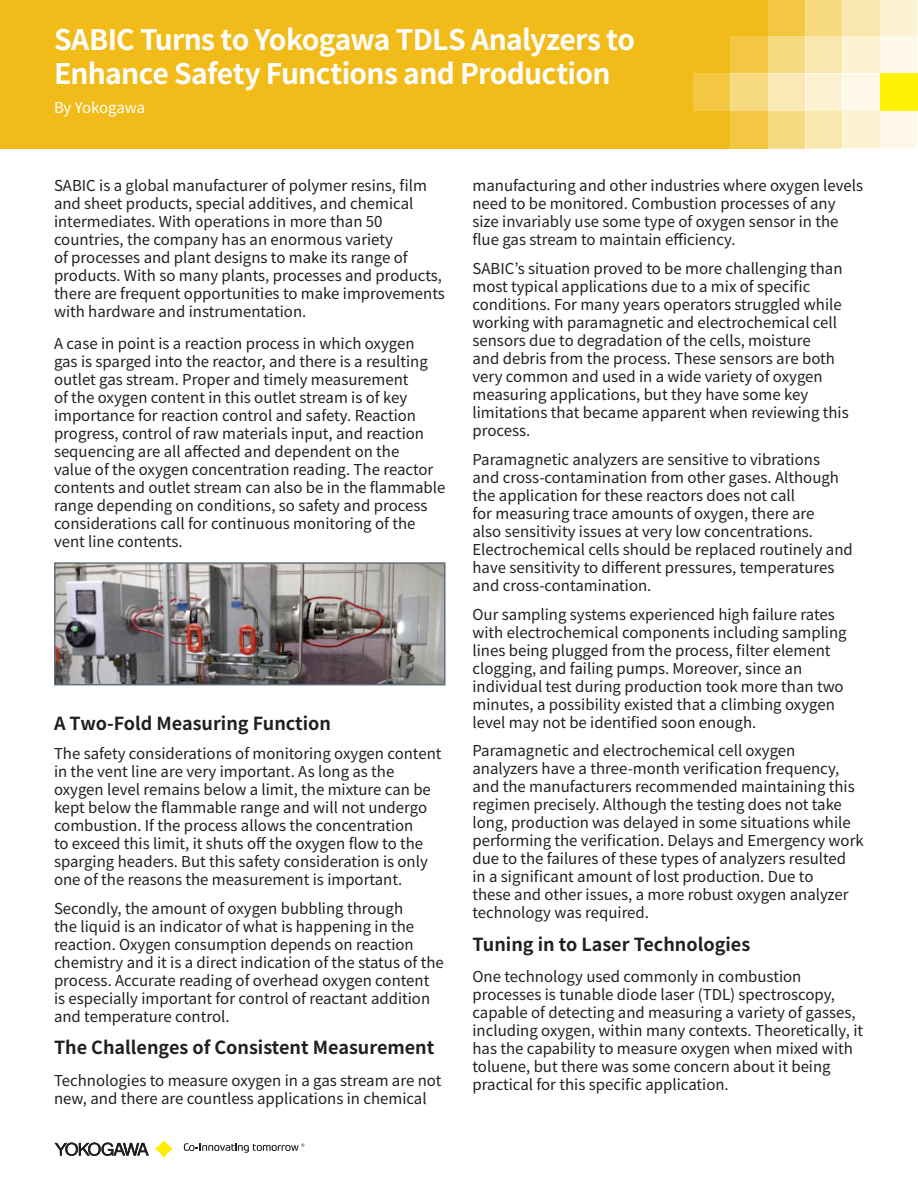
<style>
.page{position:relative;width:918px;height:1188px;background:#fff}
.page>*{position:absolute;margin:0;border:0;box-sizing:border-box;transform-origin:0 0}
.t1{font:700 28.2px/33.9px "Noto Sans CJ Kjp";letter-spacing:-.025em;color:#fff}
.t2{font:700 18px "Noto Sans CJ Kjp";color:#231f20}
.t3{font:15px/18px "Noto Sans CJ Kjp";color:#231f20}
.t4{font:15px "Noto Sans CJ Kjp";letter-spacing:-.015em;color:#fff}
</style>
<div class="page">
<svg style="left:155px;top:1141px;width:17px;height:17px"></svg>
<svg style="left:55px;top:1142px;width:94px;height:14px"></svg>
<svg style="left:184px;top:1143px;width:120px;height:10px"></svg>
<div style="left:0;top:0;width:918px;height:149px;background:#f1bc1a"></div>
<img style="left:57px;top:565px;width:386px;height:117px">
<div style="left:54px;top:562px;width:392px;height:123px;border:2px solid #5f6f7c"></div>
<div style="left:880px;top:0;width:38px;height:36px;background:#fcf1d1"></div>
<div style="left:880px;top:111px;width:38px;height:38px;background:#fdf8e7"></div>
<div style="left:880px;top:36px;width:38px;height:38px;background:#fdf8e7"></div>
<div style="left:880px;top:74px;width:38px;height:37px;background:#fff101"></div>
<div style="left:693px;top:74px;width:37px;height:37px;background:#f3c742"></div>
<div style="left:730px;top:111px;width:38px;height:38px;background:#f3c742"></div>
<div style="left:730px;top:36px;width:38px;height:38px;background:#f3c742"></div>
<div style="left:768px;top:0;width:37px;height:36px;background:#f3c742"></div>
<div style="left:730px;top:74px;width:38px;height:37px;background:#f7d980"></div>
<div style="left:768px;top:111px;width:37px;height:38px;background:#f7d980"></div>
<div style="left:768px;top:36px;width:37px;height:38px;background:#f7d980"></div>
<div style="left:805px;top:0;width:38px;height:36px;background:#f7d980"></div>
<div style="left:768px;top:74px;width:37px;height:37px;background:#fae9b5"></div>
<div style="left:805px;top:111px;width:38px;height:38px;background:#fae7ae"></div>
<div style="left:805px;top:36px;width:38px;height:38px;background:#fae7ae"></div>
<div style="left:843px;top:0;width:37px;height:36px;background:#fae7ae"></div>
<div style="left:805px;top:74px;width:38px;height:37px;background:#fcf1d1"></div>
<div style="left:843px;top:111px;width:37px;height:38px;background:#fcf1d1"></div>
<div style="left:843px;top:36px;width:37px;height:38px;background:#fcf1d1"></div>
<div style="left:843px;top:74px;width:37px;height:37px;background:#fdf8e7"></div>
<h1 class="t1" style="left:54px;top:23px;width:583px">SABIC Turns to Yokogawa TDLS Analyzers to<br>Enhance Safety Functions and Production</h1>
<p class="t4" style="left:54px;top:99px;width:93px">By Yokogawa</p>
<p class="t3" style="left:54px;top:177px;width:392px">SABIC is a global manufacturer of polymer resins, film and sheet products, special additives, and chemical intermediates. With operations in more than 50 countries, the company has an enormous variety<br>of processes and plant designs to make its range of products. With so many plants, processes and products, there are frequent opportunities to make improvements with hardware and instrumentation.</p>
<p class="t3" style="left:54px;top:335px;width:393px">A case in point is a reaction process in which oxygen<br>gas is sparged into the reactor, and there is a resulting outlet gas stream. Proper and timely measurement<br>of the oxygen content in this outlet stream is of key importance for reaction control and safety. Reaction progress, control of raw materials input, and reaction sequencing are all affected and dependent on the<br>value of the oxygen concentration reading. The reactor contents and outlet stream can also be in the flammable range depending on conditions, so safety and process considerations call for continuous monitoring of the vent line contents.</p>
<p class="t2" style="left:54px;top:714px;width:279px">A Two-Fold Measuring Function</p>
<p class="t3" style="left:54px;top:745px;width:389px">The safety considerations of monitoring oxygen content in the vent line are very important. As long as the oxygen level remains below a limit, the mixture can be kept below the flammable range and will not undergo combustion. If the process allows the concentration<br>to exceed this limit, it shuts off the oxygen flow to the sparging headers. But this safety consideration is only one of the reasons the measurement is important.</p>
<p class="t3" style="left:54px;top:900px;width:391px">Secondly, the amount of oxygen bubbling through<br>the liquid is an indicator of what is happening in the reaction. Oxygen consumption depends on reaction chemistry and it is a direct indication of the status of the process. Accurate reading of overhead oxygen content is especially important for control of reactant addition and temperature control.</p>
<p class="t2" style="left:54px;top:1038px;width:382px">The Challenges of Consistent Measurement</p>
<p class="t3" style="left:54px;top:1072px;width:389px">Technologies to measure oxygen in a gas stream are not new, and there are countless applications in chemical</p>
<p class="t3" style="left:472px;top:177px;width:392px">manufacturing and other industries where oxygen levels need to be monitored. Combustion processes of any size invariably use some type of oxygen sensor in the flue gas stream to maintain efficiency.</p>
<p class="t3" style="left:472px;top:260px;width:378px">SABIC’s situation proved to be more challenging than most typical applications due to a mix of specific conditions. For many years operators struggled while working with paramagnetic and electrochemical cell sensors due to degradation of the cells, moisture<br>and debris from the process. These sensors are both very common and used in a wide variety of oxygen measuring applications, but they have some key limitations that became apparent when reviewing this process.</p>
<p class="t3" style="left:472px;top:451px;width:382px">Paramagnetic analyzers are sensitive to vibrations<br>and cross-contamination from other gases. Although the application for these reactors does not call<br>for measuring trace amounts of oxygen, there are<br>also sensitivity issues at very low concentrations.<br>Electrochemical cells should be replaced routinely and have sensitivity to different pressures, temperatures and cross-contamination.</p>
<p class="t3" style="left:472px;top:605px;width:376px">Our sampling systems experienced high failure rates with electrochemical components including sampling lines being plugged from the process, filter element clogging, and failing pumps. Moreover, since an individual test during production took more than two minutes, a possibility existed that a climbing oxygen level may not be identified soon enough.</p>
<p class="t3" style="left:472px;top:742px;width:393px">Paramagnetic and electrochemical cell oxygen analyzers have a three-month verification frequency, and the manufacturers recommended maintaining this regimen precisely. Although the testing does not take long, production was delayed in some situations while performing the verification. Delays and Emergency work due to the failures of these types of analyzers resulted<br>in a significant amount of lost production. Due to<br>these and other issues, a more robust oxygen analyzer technology was required.</p>
<p class="t2" style="left:472px;top:934px;width:279px">Tuning in to Laser Technologies</p>
<p class="t3" style="left:472px;top:968px;width:392px">One technology used commonly in combustion processes is tunable diode laser (TDL) spectroscopy, capable of detecting and measuring a variety of gasses, including oxygen, within many contexts. Theoretically, it has the capability to measure oxygen when mixed with toluene, but there was some concern about it being practical for this specific application.</p>
</div>
